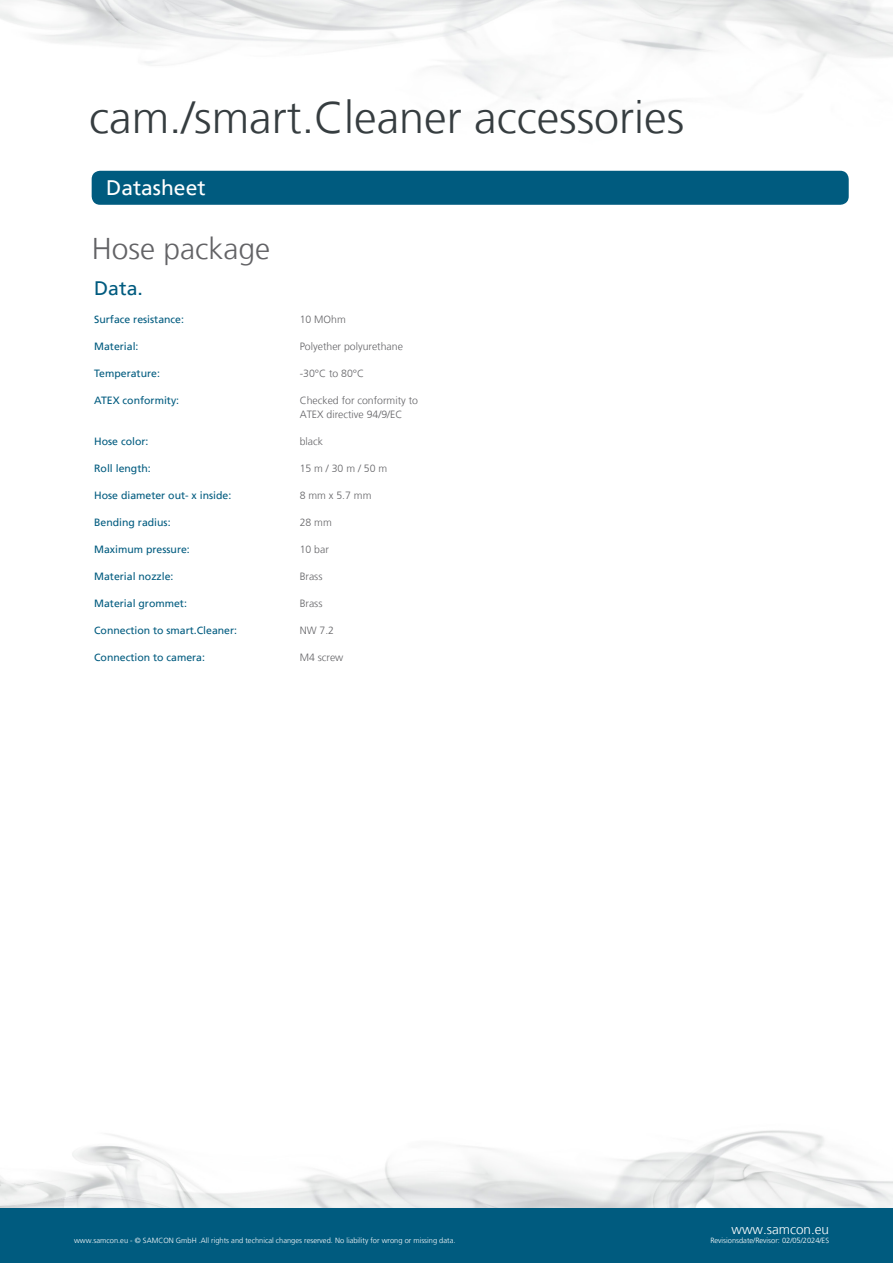
<style>
.page{position:relative;width:893px;height:1263px;background:#fff}
.page>*{position:absolute;margin:0;border:0;box-sizing:border-box;transform-origin:0 0}
.t1{font:300 45px "Frutiger LT";color:#363d40}
.t2{font:300 30px "Frutiger LT";color:#636366}
.t3{font:21px "Frutiger LT";color:#fff}
.t4{font:19.5px "Frutiger LT";color:#005b7f}
.t5{font:300 13.5px "Frutiger LT";color:#fff}
.t6{font:10.5px "Frutiger LT";color:#005b7f}
.t7{font:300 10.5px/13.5px "Frutiger LT";color:#636366}
.t8{font:300 7.5px "Frutiger LT";color:#fff}
</style>
<div class="page">
<img style="left:0;top:1130px;width:893px;height:78px">
<div style="left:0;top:1208px;width:893px;height:55px;background:#005b7f"></div>
<div style="left:92px;top:171px;width:757px;height:34px;background:#005b7f;border-radius:9px"></div>
<p class="t1" style="left:89px;top:92px;width:596px">cam./smart.Cleaner accessories</p>
<p class="t3" style="left:106px;top:175px;width:101px">Datasheet</p>
<p class="t2" style="left:92px;top:232px;width:180px">Hose package</p>
<p class="t4" style="left:94px;top:277px;width:50px">Data.</p>
<p class="t6" style="left:94px;top:314px;width:91px">Surface resistance:</p>
<p class="t7" style="left:300px;top:313px;width:48px">10 MOhm</p>
<p class="t6" style="left:94px;top:341px;width:46px">Material:</p>
<p class="t7" style="left:300px;top:340px;width:105px">Polyether polyurethane</p>
<p class="t6" style="left:94px;top:368px;width:67px">Temperature:</p>
<p class="t7" style="left:300px;top:367px;width:66px">-30°C to 80°C</p>
<p class="t6" style="left:94px;top:395px;width:86px">ATEX conformity:</p>
<p class="t7" style="left:300px;top:394px;width:120px">Checked for conformity to<br>ATEX directive 94/9/EC</p>
<p class="t6" style="left:94px;top:435px;width:56px">Hose color:</p>
<p class="t7" style="left:300px;top:435px;width:25px">black</p>
<p class="t6" style="left:94px;top:462px;width:58px">Roll length:</p>
<p class="t7" style="left:300px;top:462px;width:89px">15 m / 30 m / 50 m</p>
<p class="t6" style="left:94px;top:489px;width:139px">Hose diameter out- x inside:</p>
<p class="t7" style="left:300px;top:489px;width:73px">8 mm x 5.7 mm</p>
<p class="t6" style="left:94px;top:516px;width:78px">Bending radius:</p>
<p class="t7" style="left:300px;top:516px;width:34px">28 mm</p>
<p class="t6" style="left:94px;top:543px;width:97px">Maximum pressure:</p>
<p class="t7" style="left:300px;top:543px;width:31px">10 bar</p>
<p class="t6" style="left:94px;top:570px;width:81px">Material nozzle:</p>
<p class="t7" style="left:300px;top:570px;width:24px">Brass</p>
<p class="t6" style="left:94px;top:597px;width:94px">Material grommet:</p>
<p class="t7" style="left:300px;top:597px;width:24px">Brass</p>
<p class="t6" style="left:94px;top:624px;width:144px">Connection to smart.Cleaner:</p>
<p class="t7" style="left:300px;top:624px;width:36px">NW 7.2</p>
<p class="t6" style="left:94px;top:651px;width:112px">Connection to camera:</p>
<p class="t7" style="left:300px;top:651px;width:45px">M4 screw</p>
<p class="t5" style="left:732px;top:1221px;width:99px">www.samcon.eu</p>
<p class="t8" style="left:74px;top:1236px;width:383px">www.samcon.eu - © SAMCON GmbH .All rights and technical changes reserved. No liability for wrong or missing data.</p>
<p class="t8" style="left:710px;top:1236px;width:120px">Revisionsdate/Revisor: 02/05/2024/ES</p>
</div>
